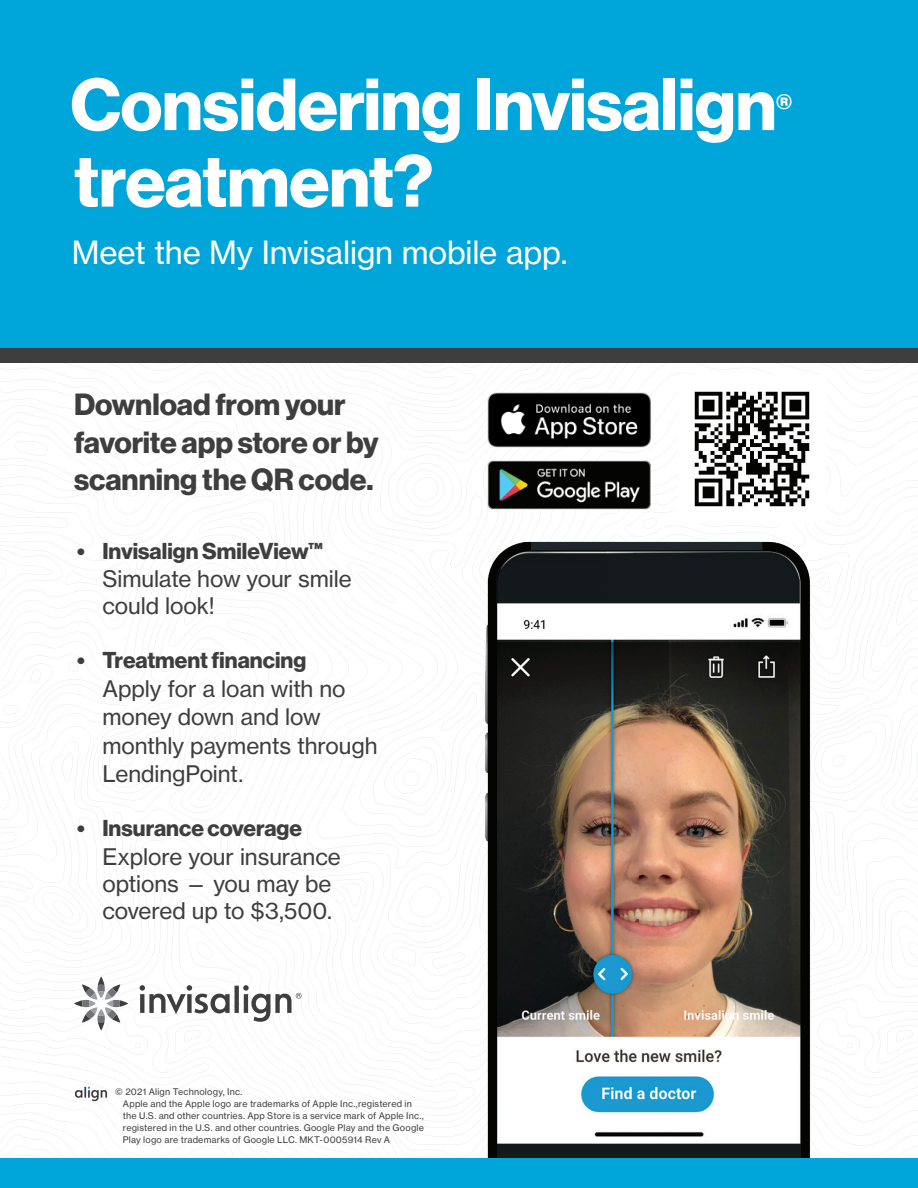
<style>
.page{position:relative;width:918px;height:1188px;background:#fff}
.page>*{position:absolute;margin:0;border:0;box-sizing:border-box;transform-origin:0 0}
.t1{font:700 72px "Neue Haas Grotesk Display";letter-spacing:-.005em;color:#fff}
.t2{font:31.5px "Neue Haas Grotesk Text";letter-spacing:-.005em;color:#fff}
.t3{font:700 31.5px "Neue Haas Grotesk Display";color:#fff}
.t4{font:700 30px/37.5px "Neue Haas Grotesk Display";color:#3e3e3f}
.t5{font:22.5px/27px "Neue Haas Grotesk Text";letter-spacing:-.005em;color:#3e3e3f}
.t6{font:700 22.5px "Neue Haas Grotesk Display";color:#3e3e3f}
.t7{font:9px/12px "Neue Haas Grotesk Text";letter-spacing:.02em;color:#3e3e3f}
</style>
<div class="page">
<img style="left:470px;top:536px;width:351px;height:622px">
<div style="left:0;top:0;width:918px;height:351px;background:#00a5da"></div>
<div style="left:0;top:349px;width:918px;height:14px;background:#3e3e3f"></div>
<img style="left:471px;top:369px;width:189px;height:84px">
<img style="left:472px;top:458px;width:194px;height:56px">
<img style="left:694px;top:391px;width:116px;height:116px">
<div style="left:0;top:1158px;width:918px;height:30px;background:#00a5da"></div>
<svg style="left:140px;top:985px;width:161px;height:37px"></svg>
<svg style="left:74px;top:976px;width:54px;height:55px"></svg>
<svg style="left:75px;top:1087px;width:32px;height:14px"></svg>
<h1 class="t1" style="left:70px;top:63px;width:708px">Considering Invisalign</h1>
<h2 class="t3" style="left:776px;top:87px;width:18px">®</h2>
<h1 class="t1" style="left:74px;top:139px;width:361px">treatment?</h1>
<h2 class="t2" style="left:72px;top:233px;width:497px">Meet the My Invisalign mobile app.</h2>
<h3 class="t4" style="left:74px;top:387px;width:306px">Download from your favorite app store or by scanning the QR code.</h3>
<h3 class="t6" style="left:77px;top:538px;width:248px">• Invisalign SmileView™</h3>
<h3 class="t5" style="left:102px;top:566px;width:251px">Simulate how your smile could look!</h3>
<h3 class="t6" style="left:77px;top:647px;width:231px">• Treatment financing</h3>
<h3 class="t5" style="left:102px;top:674px;width:277px;line-height:28.5px">Apply for a loan with no money down and low monthly payments through<br>LendingPoint.</h3>
<h3 class="t6" style="left:77px;top:815px;width:227px">• Insurance coverage</h3>
<h3 class="t5" style="left:102px;top:843px;width:240px">Explore your insurance options — you may be covered up to $3,500.</h3>
<p class="t7" style="left:123px;top:1086px;width:303px;text-indent:-8px">© 2021 Align Technology, Inc.<br>Apple and the Apple logo are trademarks of Apple Inc.,registered in the U.S. and other countries. App Store is a service mark of Apple Inc., registered in the U.S. and other countries. Google Play and the Google Play logo are trademarks of Google LLC. MKT-0005914 Rev A</p>
</div>
